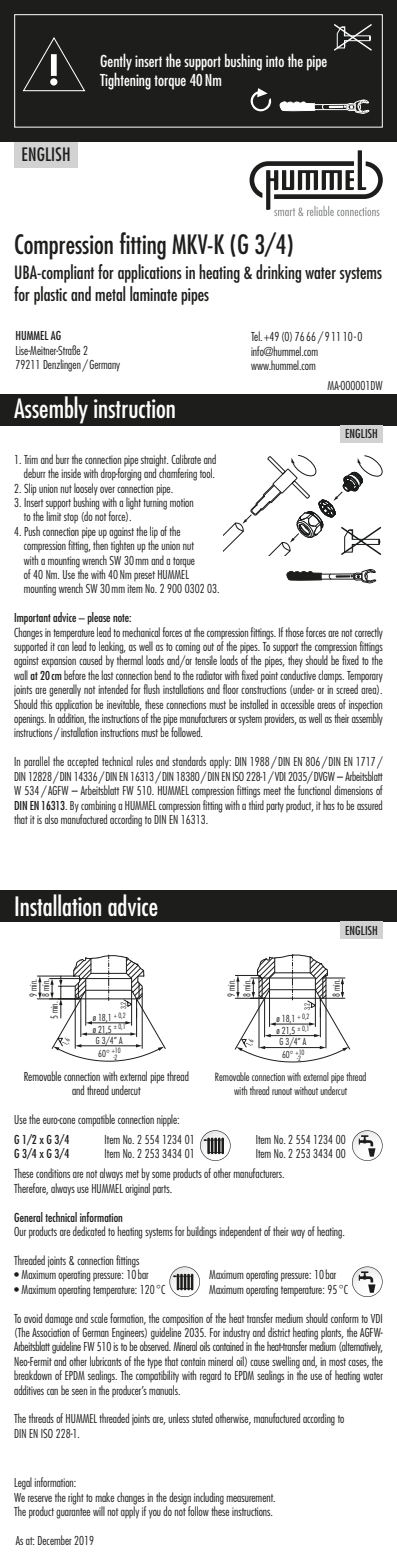
<style>
.page{position:relative;width:397px;height:1560px;background:#fff}
.page>*{position:absolute;margin:0;border:0;box-sizing:border-box;transform-origin:0 0}
.t1{font:condensed 26px "Futura Std";color:#fff}
.t2{font:condensed 26px "Futura Std";color:#1d1d1c}
.t3{font:condensed 18px "Futura Std";letter-spacing:.01em;color:#1d1d1c}
.t4{font:condensed 17.8px/22px "Futura Std";color:#1d1d1c}
.t5{font:condensed 16px/19.2px "Futura Std";color:#fff}
.t6{font:300 condensed 12px/14.4px "Futura Std";color:#1d1d1c}
.t7{font:condensed 12px "Futura Std";color:#1d1d1c}
.t8{font:300 condensed 11px "Futura Std";color:#1d1d1c}
.t9{font:300 condensed 9.4px/11.4px "Futura";color:#1d1d1c}
.t10{font:300 condensed 7px "Futura";color:#1d1d1c}
.s1{font-weight:400}
</style>
<div class="page">
<div style="left:0;top:890px;width:397px;height:31px;background:#1d1d1c"></div>
<div style="left:340px;top:921px;width:43px;height:17px;background:#d2d2d2"></div>
<div style="left:0;top:0;width:397px;height:142px;background:#1d1d1c"></div>
<div style="left:14px;top:14px;width:369px;height:114px;border:1px solid #fff"></div>
<svg style="left:23px;top:37px;width:62px;height:54px"></svg>
<svg style="left:334px;top:24px;width:38px;height:27px"></svg>
<svg style="left:279px;top:99px;width:91px;height:15px"></svg>
<svg style="left:250px;top:88px;width:22px;height:24px"></svg>
<div style="left:0;top:394px;width:397px;height:31px;background:#1d1d1c"></div>
<div style="left:340px;top:425px;width:43px;height:17px;background:#d2d2d2"></div>
<svg style="left:223px;top:455px;width:159px;height:100px"></svg>
<div style="left:14px;top:142px;width:64px;height:25px;background:#d2d2d2"></div>
<svg style="left:200px;top:1130px;width:31px;height:31px"></svg>
<svg style="left:352px;top:1130px;width:31px;height:31px"></svg>
<svg style="left:169px;top:1266px;width:31px;height:31px"></svg>
<svg style="left:352px;top:1266px;width:31px;height:31px"></svg>
<svg style="left:249px;top:150px;width:134px;height:66px"></svg>
<svg style="left:286px;top:569px;width:91px;height:15px"></svg>
<svg style="left:234px;top:938px;width:116px;height:124px"></svg>
<svg style="left:37px;top:954px;width:129px;height:108px"></svg>
<h2 class="t3" style="left:22px;top:146px;width:50px">ENGLISH</h2>
<h3 class="t5" style="left:100px;top:52px;width:229px">Gently insert the support bushing into the pipe<br>Tightening torque 40 Nm</h3>
<h1 class="t2" style="left:14px;top:232px;width:281px">Compression fitting MKV-K (G 3/4)</h1>
<h3 class="t4" style="left:14px;top:262px;width:369px">UBA-compliant for applications in heating &amp; drinking water systems for plastic and metal laminate pipes</h3>
<p class="t7" style="left:16px;top:330px;width:47px">HUMMEL AG</p>
<p class="t6" style="left:16px;top:344px;width:106px">Lise-Meitner-Straße 2<br>79211 Denzlingen / Germany</p>
<h1 class="t1" style="left:14px;top:396px;width:163px">Assembly instruction</h1>
<p class="t6" style="left:251px;top:330px;width:113px">Tel. +49 (0) 76 66 / 9 11 10 - 0 info@hummel.com www.hummel.com</p>
<p class="t6" style="left:328px;top:379px;width:57px">MA-000001DW</p>
<p class="t7" style="left:345px;top:428px;width:34px">ENGLISH</p>
<p class="t6" style="left:14px;top:453px;width:204px;text-align:right">1. Trim and burr the connection pipe straight. Calibrate and deburr the inside with drop-forging and chamfering tool.</p>
<p class="t6" style="left:14px;top:481px;width:160px">2. Slip union nut loosely over connection pipe.</p>
<p class="t6" style="left:24px;top:496px;width:171px;text-indent:-10px">3. Insert support bushing with a light turning motion to the limit stop (do not force).</p>
<p class="t6" style="left:24px;top:525px;width:197px;text-indent:-10px">4. Push connection pipe up against the lip of the compression fitting, then tighten up the union nut<br>with a mounting wrench SW 30mm and a torque<br>of 40 Nm. Use the with 40 Nm preset HUMMEL mounting wrench SW 30mm item No. 2 900 0302 03.</p>
<p class="t7" style="left:14px;top:612px;width:119px">Important advice – please note:</p>
<p class="t6" style="left:14px;top:625px;width:370px;text-align:justify">Changes in temperature lead to mechanical forces at the compression fittings. If those forces are not correctly supported it can lead to leaking, as well as to coming out of the pipes. To support the compression fittings against expansion caused by thermal loads and/or tensile loads of the pipes, they should be fixed to the wall <span class="s1">at 20 cm</span> before the last connection bend to the radiator with fixed point conductive clamps. Temporary joints are generally not intended for flush installations and floor constructions (under- or in screed area).<br>Should this application be inevitable, these connections must be installed in accessible areas of inspection openings. In addition, the instructions of the pipe manufacturers or system providers, as well as their assembly instructions / installation instructions must be followed.</p>
<p class="t6" style="left:14px;top:755px;width:370px;text-align:justify">In parallel the accepted technical rules and standards apply: DIN 1988/DIN EN 806/DIN EN 1717/ DIN 12828/DIN 14336/DIN EN 16313/DIN 18380/DIN EN ISO 228-1/VDI 2035/DVGW – Arbeitsblatt W 534 / AGFW – Arbeitsblatt FW 510. HUMMEL compression fittings meet the functional dimensions of <span class="s1">DIN EN 16313</span>. By combining a HUMMEL compression fitting with a third party product, it has to be assured that it is also manufactured according to DIN EN 16313.</p>
<h1 class="t1" style="left:14px;top:894px;width:145px">Installation advice</h1>
<p class="t9" style="left:28px;top:996px;width:19px;line-height:12.2px;rotate:-90deg">9 min.<br>8 min.</p>
<p class="t9" style="left:49px;top:1019px;width:19px;rotate:-90deg">5 min.</p>
<p class="t10" style="left:120px;top:1009px;width:9px;rotate:-90deg">3,2</p>
<p class="t9" style="left:93px;top:1012px;width:34px;text-align:center">ø 18,1 <sup>+</sup> <sup>0,2 </sup>ø 21,5 <sup>±</sup> <sup>0,1<br></sup>G 3/4” A</p>
<p class="t9" style="left:98px;top:1048px;width:24px">60° <sup>+10</sup></p>
<p class="t10" style="left:113px;top:1054px;width:6px">-2</p>
<p class="t7" style="left:345px;top:924px;width:34px">ENGLISH</p>
<p class="t9" style="left:224px;top:996px;width:19px;line-height:15.6px;rotate:-90deg">9 min.<br>8 min.</p>
<p class="t9" style="left:331px;top:996px;width:19px;rotate:-90deg">8 min.</p>
<p class="t9" style="left:276px;top:1013px;width:34px;text-align:center">ø 18,1 <sup>+</sup> <sup>0,2 </sup>ø 21,5 <sup>±</sup> <sup>0,1<br></sup>G 3/4” A</p>
<p class="t9" style="left:282px;top:1049px;width:24px">60° <sup>+10</sup></p>
<p class="t10" style="left:297px;top:1055px;width:6px">-2</p>
<p class="t10" style="left:304px;top:1010px;width:9px;rotate:-90deg">3,2</p>
<p class="t6" style="left:24px;top:1069px;width:167px">Removable connection with external pipe thread</p>
<p class="t8" style="left:215px;top:1071px;width:153px">Removable connection with external pipe thread</p>
<p class="t6" style="left:72px;top:1084px;width:70px">and thread undercut</p>
<p class="t8" style="left:234px;top:1086px;width:115px">with thread runout without undercut</p>
<p class="t6" style="left:14px;top:1112px;width:167px">Use the euro-cone compatible connection nipple:</p>
<p class="t7" style="left:14px;top:1133px;width:57px">G1/2xG3/4</p>
<p class="t6" style="left:105px;top:1132px;width:92px">Item No. 2 554 1234 01</p>
<p class="t6" style="left:256px;top:1132px;width:92px">Item No. 2 554 1234 00</p>
<p class="t7" style="left:14px;top:1148px;width:57px">G3/4xG3/4</p>
<p class="t6" style="left:105px;top:1147px;width:92px">Item No. 2 253 3434 01</p>
<p class="t6" style="left:14px;top:1144px;width:333px;line-height:20px;text-indent:241px">Item No. 2 253 3434 00<br>These conditions are not always met by some products of other manufacturers.</p>
<p class="t6" style="left:14px;top:1181px;width:159px">Therefore, always use HUMMEL original parts.</p>
<p class="t7" style="left:14px;top:1211px;width:110px">General technical information</p>
<p class="t6" style="left:14px;top:1225px;width:332px">Our products are dedicated to heating systems for buildings independent of their way of heating.</p>
<p class="t6" style="left:14px;top:1253px;width:127px">Threaded joints &amp; connection fittings</p>
<p class="t6" style="left:14px;top:1268px;width:136px">• Maximum operating pressure: 10 bar</p>
<p class="t6" style="left:209px;top:1268px;width:129px">Maximum operating pressure: 10 bar</p>
<p class="t6" style="left:14px;top:1282px;width:153px">• Maximum operating temperature: 120 °C</p>
<p class="t6" style="left:209px;top:1282px;width:140px">Maximum operating temperature: 95 °C</p>
<p class="t6" style="left:14px;top:1311px;width:370px;text-align:justify">To avoid damage and scale formation, the composition of the heat transfer medium should conform to VDI (The Association of German Engineers) guideline 2035. For industry and district heating plants, the AGFW-Arbeitsblatt guideline FW 510 is to be observed. Mineral oils contained in the heat-transfer medium (alternatively, Neo-Fermit and other lubricants of the type that contain mineral oil) cause swelling and, in most cases, the breakdown of EPDM sealings. The compatibility with regard to EPDM sealings in the use of heating water additives can be seen in the producer’s manuals.</p>
<p class="t6" style="left:14px;top:1412px;width:332px">The threads of HUMMEL threaded joints are, unless stated otherwise, manufactured according to<br>DIN EN ISO 228-1.</p>
<p class="t6" style="left:14px;top:1475px;width:263px">Legal information:<br>We reserve the right to make changes in the design including measurement.<br>The product guarantee will not apply if you do not follow these instructions.</p>
<p class="t6" style="left:16px;top:1533px;width:80px">As at: December 2019</p>
</div>
